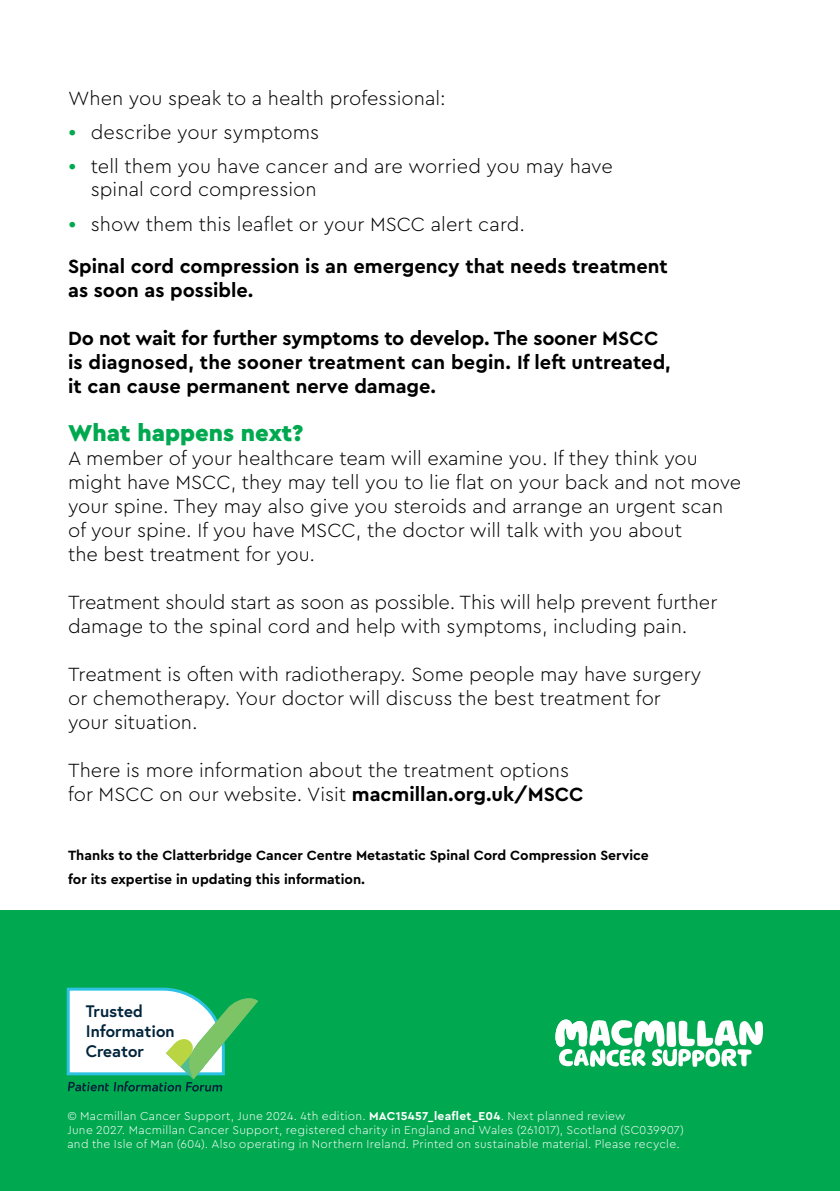
<style>
.page{position:relative;width:840px;height:1191px;background:#fff}
.page>*{position:absolute;margin:0;border:0;box-sizing:border-box;transform-origin:0 0}
.t1{font:900 24px "Cera Pro Macmillan";color:#00a94f}
.t2{font:300 20px/24px "Cera Pro Macmillan";color:#000}
.t3{font:700 20px/24px "Cera Pro Macmillan";color:#000}
.t4{font:700 16.6px/20px "Europa";color:#00243b}
.t5{font:700 14px/24px "Cera Pro Macmillan";color:#000}
.t6{font:300 12px/14px "Cera Pro Macmillan";letter-spacing:.025em;color:#fff}
.s1{font-size:24px;color:#00a94f}
.s2{font-weight:300;font-size:24px;color:#00a94f}
.s3{font-weight:300}
.s4{font-weight:700}
.s5{font-weight:300;font-size:12px;color:#fff}
</style>
<div class="page">
<div style="left:0;top:910px;width:839px;height:281px;background:#00a94f"></div>
<svg style="left:555px;top:1019px;width:207px;height:48px"></svg>
<svg style="left:67px;top:987px;width:191px;height:104px"></svg>
<p class="t2" style="left:68px;top:84px;width:379px">When you speak to a health professional:</p>
<p class="t2" style="left:68px;top:119px;width:252px"><span class="s1">•</span> describe your symptoms</p>
<p class="t2" style="left:91px;top:153px;width:523px;line-height:23px;text-indent:-23px"><span class="s1">•</span> tell them you have cancer and are worried you may have spinal cord compression</p>
<p class="t3" style="left:68px;top:201px;width:601px;line-height:42px"><span class="s2">•</span> <span class="s3">show them this leaflet or your MSCC alert card.<br></span>Spinal cord compression is an emergency that needs treatment</p>
<p class="t3" style="left:68px;top:276px;width:187px">as soon as possible.</p>
<p class="t3" style="left:68px;top:324px;width:604px">Do not wait for further symptoms to develop. The sooner MSCC is diagnosed, the sooner treatment can begin. If left untreated, it can cause permanent nerve damage.</p>
<p class="t1" style="left:68px;top:413px;width:237px">What happens next?</p>
<p class="t2" style="left:68px;top:444px;width:674px">A member of your healthcare team will examine you. If they think you might have MSCC, they may tell you to lie flat on your back and not move your spine. They may also give you steroids and arrange an urgent scan of your spine. If you have MSCC, the doctor will talk with you about<br>the best treatment for you.</p>
<p class="t2" style="left:68px;top:588px;width:650px">Treatment should start as soon as possible. This will help prevent further damage to the spinal cord and help with symptoms, including pain.</p>
<p class="t2" style="left:68px;top:660px;width:634px">Treatment is often with radiotherapy. Some people may have surgery or chemotherapy. Your doctor will discuss the best treatment for your situation.</p>
<p class="t2" style="left:68px;top:756px;width:516px">There is more information about the treatment options for MSCC on our website. Visit <span class="s4">macmillan.org.uk/MSCC</span></p>
<p class="t5" style="left:68px;top:842px;width:582px">Thanks to the Clatterbridge Cancer Centre Metastatic Spinal Cord Compression Service for its expertise in updating this information.<span class="s5">.</span></p>
<p class="t4" style="left:86px;top:1001px;width:90px">Trusted<br>Information<br>Creator</p>
<p class="t6" style="left:67px;top:1108px;width:617px">© Macmillan Cancer Support, June 2024. 4th edition. <span class="s4">MAC15457_leaflet_E04</span>. Next planned review<br>June 2027. Macmillan Cancer Support, registered charity in England and Wales (261017), Scotland (SC039907) and the Isle of Man (604). Also operating in Northern Ireland. Printed on sustainable material. Please recycle.</p>
</div>
